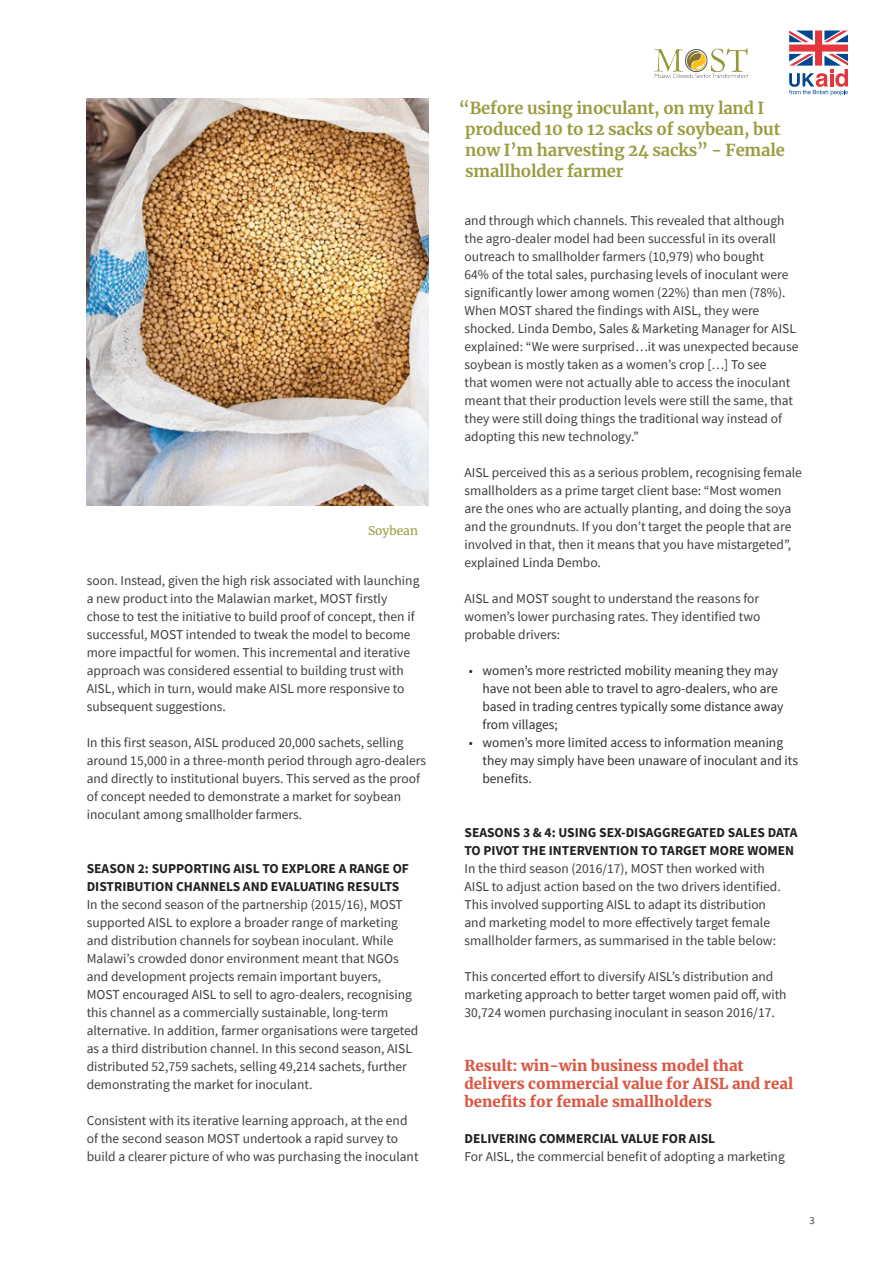
<style>
.page{position:relative;width:893px;height:1263px;background:#fff}
.page>*{position:absolute;margin:0;border:0;box-sizing:border-box;transform-origin:0 0}
.t1{font:700 16.5px/21px "Merriweather";letter-spacing:-.01em;color:#9a9c3f}
.t2{font:900 15px/18px "Merriweather";color:#da5844}
.t3{font:13.5px/18px "Source Sans Pro";color:#3e3e3f}
.t4{font:13.5px/18px "Source Sans Pro";color:#312f30}
.t5{font:700 13.5px/18px "Source Sans Pro";color:#231f20}
.t6{font:12px "Merriweather";color:#9a9c3f}
.t7{font:10.5px "Source Sans Pro";color:#3e3e3f}
</style>
<div class="page">
<img style="left:654px;top:48px;width:94px;height:29px">
<svg style="left:789px;top:31px;width:59px;height:64px"></svg>
<hr style="left:0;top:930px;width:1px;height:132px;background:#969736">
<hr style="left:0;top:836px;width:1px;height:94px;background:#fdc230">
<img style="left:87px;top:98px;width:341px;height:407px">
<p class="t6" style="left:368px;top:522px;width:51px">Soybean</p>
<p class="t3" style="left:87px;top:571px;width:334px">soon. Instead, given the high risk associated with launching a new product into the Malawian market, MOST firstly chose to test the initiative to build proof of concept, then if successful, MOST intended to tweak the model to become more impactful for women. This incremental and iterative approach was considered essential to building trust with AISL, which in turn, would make AISL more responsive to subsequent suggestions.</p>
<p class="t3" style="left:87px;top:733px;width:341px">In this first season, AISL produced 20,000 sachets, selling around 15,000 in a three-month period through agro-dealers and directly to institutional buyers. This served as the proof of concept needed to demonstrate a market for soybean inoculant among smallholder farmers.</p>
<p class="t5" style="left:87px;top:859px;width:324px">SEASON 2: SUPPORTING AISL TO EXPLORE A RANGE OF<br>DISTRIBUTION CHANNELS AND EVALUATING RESULTS</p>
<p class="t3" style="left:87px;top:895px;width:333px">In the second season of the partnership (2015/16), MOST supported AISL to explore a broader range of marketing and distribution channels for soybean inoculant. While Malawi’s crowded donor environment meant that NGOs and development projects remain important buyers,<br>MOST encouraged AISL to sell to agro-dealers, recognising this channel as a commercially sustainable, long-term alternative. In addition, farmer organisations were targeted as a third distribution channel. In this second season, AISL distributed 52,759 sachets, selling 49,214 sachets, further demonstrating the market for inoculant.</p>
<p class="t3" style="left:87px;top:1111px;width:333px">Consistent with its iterative learning approach, at the end of the second season MOST undertook a rapid survey to build a clearer picture of who was purchasing the inoculant</p>
<p class="t1" style="left:465px;top:97px;width:321px;text-indent:-6px">“Before using inoculant, on my land I produced 10 to 12 sacks of soybean, but now I’m harvesting 24 sacks” - Female smallholder farmer</p>
<p class="t3" style="left:464px;top:211px;width:336px">and through which channels. This revealed that although the agro-dealer model had been successful in its overall outreach to smallholder farmers (10,979) who bought<br>64% of the total sales, purchasing levels of inoculant were significantly lower among women (22%) than men (78%).<br>When MOST shared the findings with AISL, they were shocked. Linda Dembo, Sales &amp; Marketing Manager for AISL explained: “We were surprised…it was unexpected because soybean is mostly taken as a women’s crop […] To see<br>that women were not actually able to access the inoculant meant that their production levels were still the same, that they were still doing things the traditional way instead of adopting this new technology.”</p>
<p class="t3" style="left:464px;top:463px;width:339px">AISL perceived this as a serious problem, recognising female smallholders as a prime target client base: “Most women are the ones who are actually planting, and doing the soya and the groundnuts. If you don’t target the people that are involved in that, then it means that you have mistargeted”, explained Linda Dembo.</p>
<p class="t3" style="left:464px;top:589px;width:297px;text-align:justify">AISL and MOST sought to understand the reasons for women’s lower purchasing rates. They identified two probable drivers:</p>
<p class="t4" style="left:482px;top:661px;width:302px;text-indent:-14px">• women’s more restricted mobility meaning they may have not been able to travel to agro-dealers, who are based in trading centres typically some distance away from villages;</p>
<p class="t4" style="left:482px;top:733px;width:317px;text-indent:-14px">• women’s more limited access to information meaning they may simply have been unaware of inoculant and its benefits.</p>
<p class="t5" style="left:464px;top:823px;width:335px">SEASONS 3 &amp; 4: USING SEX-DISAGGREGATED SALES DATA<br>TO PIVOT THE INTERVENTION TO TARGET MORE WOMEN</p>
<p class="t3" style="left:464px;top:859px;width:318px">In the third season (2016/17), MOST then worked with AISL to adjust action based on the two drivers identified.<br>This involved supporting AISL to adapt its distribution and marketing model to more effectively target female smallholder farmers, as summarised in the table below:</p>
<p class="t3" style="left:464px;top:967px;width:324px">This concerted effort to diversify AISL’s distribution and marketing approach to better target women paid off, with<br>30,724 women purchasing inoculant in season 2016/17.</p>
<p class="t2" style="left:464px;top:1056px;width:330px">Result: win-win business model that delivers commercial value for AISL and real benefits for female smallholders</p>
<p class="t5" style="left:464px;top:1129px;width:252px">DELIVERING COMMERCIAL VALUE FOR AISL</p>
<p class="t3" style="left:464px;top:1147px;width:322px">For AISL, the commercial benefit of adopting a marketing</p>
<p class="t7" style="left:809px;top:1214px;width:7px">3</p>
</div>
